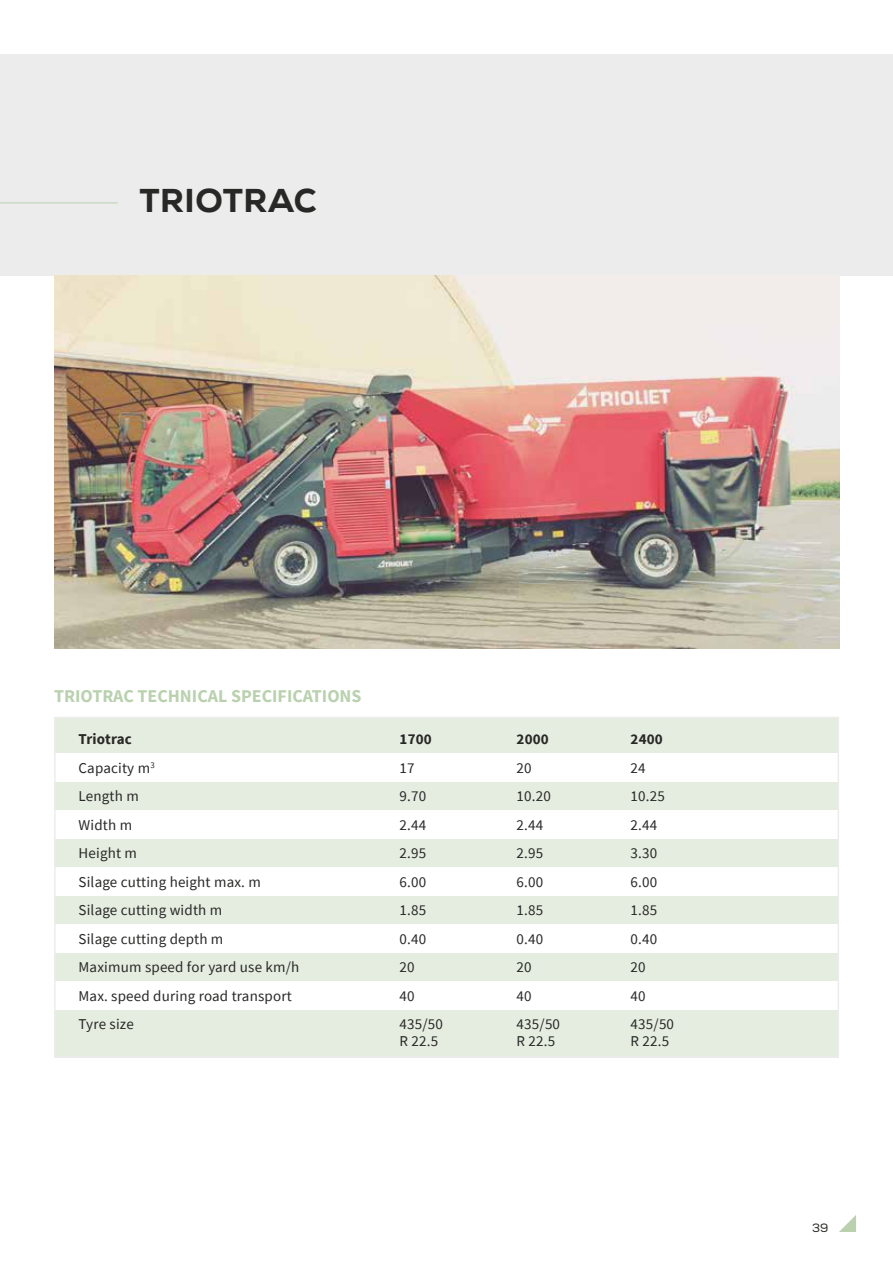
<style>
.page{position:relative;width:893px;height:1263px;background:#fff}
.page>*{position:absolute;margin:0;border:0;box-sizing:border-box;transform-origin:0 0}
.t1{font:800 33px "Nexa";letter-spacing:.015em;color:#282827}
.t2{font:700 18px "Source Sans Pro";color:#bad1af}
.t3{font:15px "Source Sans Pro";letter-spacing:.015em;color:#282827}
.t4{font:700 15px "Source Sans Pro";letter-spacing:.015em;color:#282827}
.t5{font:12px "Nexa";color:#282827}
</style>
<div class="page">
<svg style="left:839px;top:1215px;width:17px;height:17px"></svg>
<div style="left:0;top:54px;width:893px;height:221px;background:#ececec"></div>
<hr style="left:0;top:203px;width:118px;height:1px;background:#bad1af">
<div style="left:54px;top:896px;width:785px;height:28px;background:#e5ede0"></div>
<div style="left:54px;top:953px;width:785px;height:28px;background:#e5ede0"></div>
<div style="left:54px;top:1010px;width:785px;height:48px;background:#e5ede0"></div>
<div style="left:54px;top:718px;width:785px;height:35px;background:#e5ede0"></div>
<div style="left:54px;top:782px;width:785px;height:28px;background:#e5ede0"></div>
<div style="left:54px;top:839px;width:785px;height:28px;background:#e5ede0"></div>
<div style="left:54px;top:717px;width:785px;height:341px;border:2px solid #ececec"></div>
<img style="left:54px;top:275px;width:785px;height:373px">
<h1 class="t1" style="left:139px;top:180px;width:179px">TRIOTRAC</h1>
<p class="t2" style="left:54px;top:684px;width:309px">TRIOTRAC TECHNICAL SPECIFICATIONS</p>
<p class="t4" style="left:79px;top:729px;width:55px">Triotrac</p>
<p class="t4" style="left:400px;top:729px;width:34px">1700</p>
<p class="t4" style="left:517px;top:729px;width:34px">2000</p>
<p class="t4" style="left:631px;top:729px;width:34px">2400</p>
<p class="t3" style="left:79px;top:758px;width:78px">Capacity m<sup>3</sup></p>
<p class="t3" style="left:400px;top:758px;width:17px">17</p>
<p class="t3" style="left:517px;top:758px;width:17px">20</p>
<p class="t3" style="left:631px;top:758px;width:17px">24</p>
<p class="t3" style="left:79px;top:787px;width:62px">Length m</p>
<p class="t3" style="left:400px;top:787px;width:28px">9.70</p>
<p class="t3" style="left:517px;top:787px;width:36px">10.20</p>
<p class="t3" style="left:631px;top:787px;width:36px">10.25</p>
<p class="t3" style="left:79px;top:815px;width:55px">Width m</p>
<p class="t3" style="left:400px;top:815px;width:28px">2.44</p>
<p class="t3" style="left:517px;top:815px;width:28px">2.44</p>
<p class="t3" style="left:631px;top:815px;width:28px">2.44</p>
<p class="t3" style="left:79px;top:844px;width:60px">Height m</p>
<p class="t3" style="left:400px;top:844px;width:28px">2.95</p>
<p class="t3" style="left:517px;top:844px;width:28px">2.95</p>
<p class="t3" style="left:631px;top:844px;width:28px">3.30</p>
<p class="t3" style="left:79px;top:872px;width:184px">Silage cutting height max. m</p>
<p class="t3" style="left:400px;top:872px;width:28px">6.00</p>
<p class="t3" style="left:517px;top:872px;width:28px">6.00</p>
<p class="t3" style="left:631px;top:872px;width:28px">6.00</p>
<p class="t3" style="left:79px;top:901px;width:145px">Silage cutting width m</p>
<p class="t3" style="left:400px;top:901px;width:28px">1.85</p>
<p class="t3" style="left:517px;top:901px;width:28px">1.85</p>
<p class="t3" style="left:631px;top:901px;width:28px">1.85</p>
<p class="t3" style="left:79px;top:929px;width:146px">Silage cutting depth m</p>
<p class="t3" style="left:400px;top:929px;width:28px">0.40</p>
<p class="t3" style="left:517px;top:929px;width:28px">0.40</p>
<p class="t3" style="left:631px;top:929px;width:28px">0.40</p>
<p class="t3" style="left:79px;top:958px;width:222px">Maximum speed for yard use km/h</p>
<p class="t3" style="left:400px;top:958px;width:17px">20</p>
<p class="t3" style="left:517px;top:958px;width:17px">20</p>
<p class="t3" style="left:631px;top:958px;width:17px">20</p>
<p class="t3" style="left:79px;top:986px;width:215px">Max. speed during road transport</p>
<p class="t3" style="left:400px;top:986px;width:17px">40</p>
<p class="t3" style="left:517px;top:986px;width:17px">40</p>
<p class="t3" style="left:631px;top:986px;width:17px">40</p>
<p class="t3" style="left:79px;top:1015px;width:57px">Tyre size</p>
<p class="t3" style="left:400px;top:1015px;width:45px">435/50</p>
<p class="t3" style="left:517px;top:1015px;width:45px">435/50</p>
<p class="t3" style="left:631px;top:1015px;width:45px">435/50</p>
<p class="t3" style="left:400px;top:1031px;width:40px">R 22.5</p>
<p class="t3" style="left:517px;top:1031px;width:40px">R 22.5</p>
<p class="t3" style="left:631px;top:1031px;width:40px">R 22.5</p>
<p class="t5" style="left:812px;top:1220px;width:18px">39</p>
</div>
